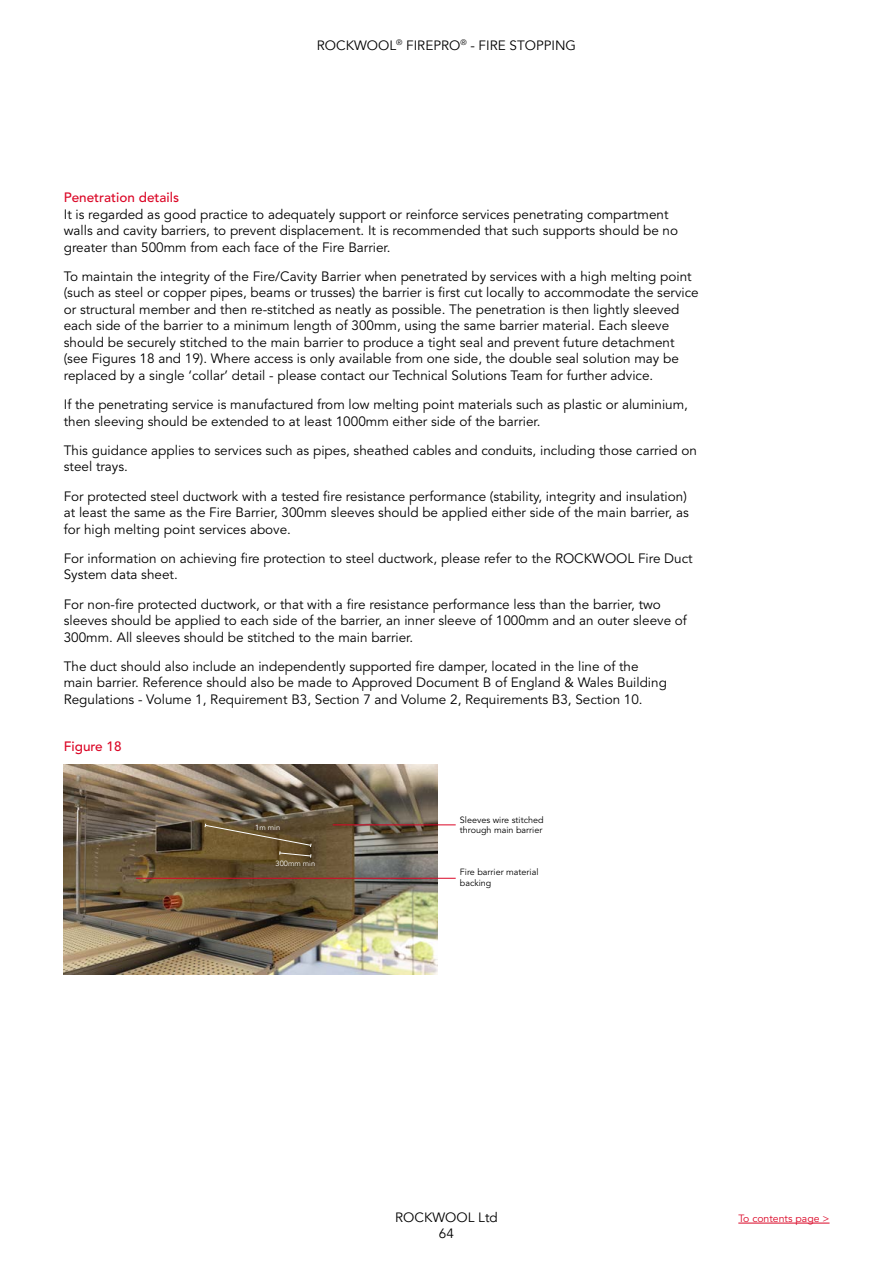
<style>
.page{position:relative;width:893px;height:1263px;background:#fff}
.page>*{position:absolute;margin:0;border:0;box-sizing:border-box;transform-origin:0 0}
.t1{font:13.5px/16.5px "Avenir LT Std";color:#000}
.t2{font:13.5px/16.2px "Avenir";color:#000;text-align:center}
.t3{font:500 13.5px "Avenir LT Std";color:#db0626}
.t4{font:10.5px "Avenir LT Std";color:#db0626}
.t5{font:9px/10.5px "Avenir LT Std";color:#000}
.t6{font:7.5px "Avenir LT Std";color:#fff}
</style>
<div class="page">
<hr style="left:738px;top:1223px;width:91px;height:1px;background:#db0626">
<img style="left:64px;top:764px;width:374px;height:211px">
<hr style="left:333px;top:824px;width:123px;height:1px;background:#db0626">
<hr style="left:136px;top:878px;width:320px;height:1px;background:#db0626">
<svg style="left:204px;top:823px;width:108px;height:35px;background:#6f5a36"></svg>
<p class="t2" style="left:317px;top:37px;width:261px">ROCKWOOL<sup>®</sup> FIREPRO<sup>®</sup> - FIRE STOPPING</p>
<p class="t3" style="left:64px;top:190px;width:117px">Penetration details</p>
<p class="t1" style="left:64px;top:206px;width:616px">It is regarded as good practice to adequately support or reinforce services penetrating compartment walls and cavity barriers, to prevent displacement. It is recommended that such supports should be no greater than 500mm from each face of the Fire Barrier.</p>
<p class="t1" style="left:64px;top:268px;width:636px">To maintain the integrity of the Fire/Cavity Barrier when penetrated by services with a high melting point (such as steel or copper pipes, beams or trusses) the barrier is first cut locally to accommodate the service or structural member and then re-stitched as neatly as possible. The penetration is then lightly sleeved each side of the barrier to a minimum length of 300mm, using the same barrier material. Each sleeve should be securely stitched to the main barrier to produce a tight seal and prevent future detachment (see Figures 18 and 19). Where access is only available from one side, the double seal solution may be replaced by a single ‘collar’ detail - please contact our Technical Solutions Team for further advice.</p>
<p class="t1" style="left:64px;top:396px;width:626px">If the penetrating service is manufactured from low melting point materials such as plastic or aluminium, then sleeving should be extended to at least 1000mm either side of the barrier.</p>
<p class="t1" style="left:64px;top:442px;width:635px">This guidance applies to services such as pipes, sheathed cables and conduits, including those carried on steel trays.</p>
<p class="t1" style="left:64px;top:488px;width:626px">For protected steel ductwork with a tested fire resistance performance (stability, integrity and insulation) at least the same as the Fire Barrier, 300mm sleeves should be applied either side of the main barrier, as for high melting point services above.</p>
<p class="t1" style="left:64px;top:550px;width:630px">For information on achieving fire protection to steel ductwork, please refer to the ROCKWOOL Fire Duct<br>System data sheet.</p>
<p class="t1" style="left:64px;top:596px;width:625px">For non-fire protected ductwork, or that with a fire resistance performance less than the barrier, two sleeves should be applied to each side of the barrier, an inner sleeve of 1000mm and an outer sleeve of<br>300mm. All sleeves should be stitched to the main barrier.</p>
<p class="t1" style="left:64px;top:658px;width:605px">The duct should also include an independently supported fire damper, located in the line of the main barrier. Reference should also be made to Approved Document B of England &amp; Wales Building<br>Regulations - Volume 1, Requirement B3, Section 7 and Volume 2, Requirements B3, Section 10.</p>
<p class="t3" style="left:64px;top:738px;width:59px">Figure 18</p>
<p class="t6" style="left:255px;top:823px;width:27px">1m min</p>
<p class="t6" style="left:276px;top:859px;width:41px">300mm min</p>
<p class="t5" style="left:460px;top:814px;width:85px">Sleeves wire stitched through main barrier</p>
<p class="t5" style="left:460px;top:867px;width:80px">Fire barrier material backing</p>
<p class="t2" style="left:395px;top:1209px;width:104px">ROCKWOOL Ltd<br>64</p>
<p class="t4" style="left:738px;top:1212px;width:93px">To contents page &gt;</p>
</div>
